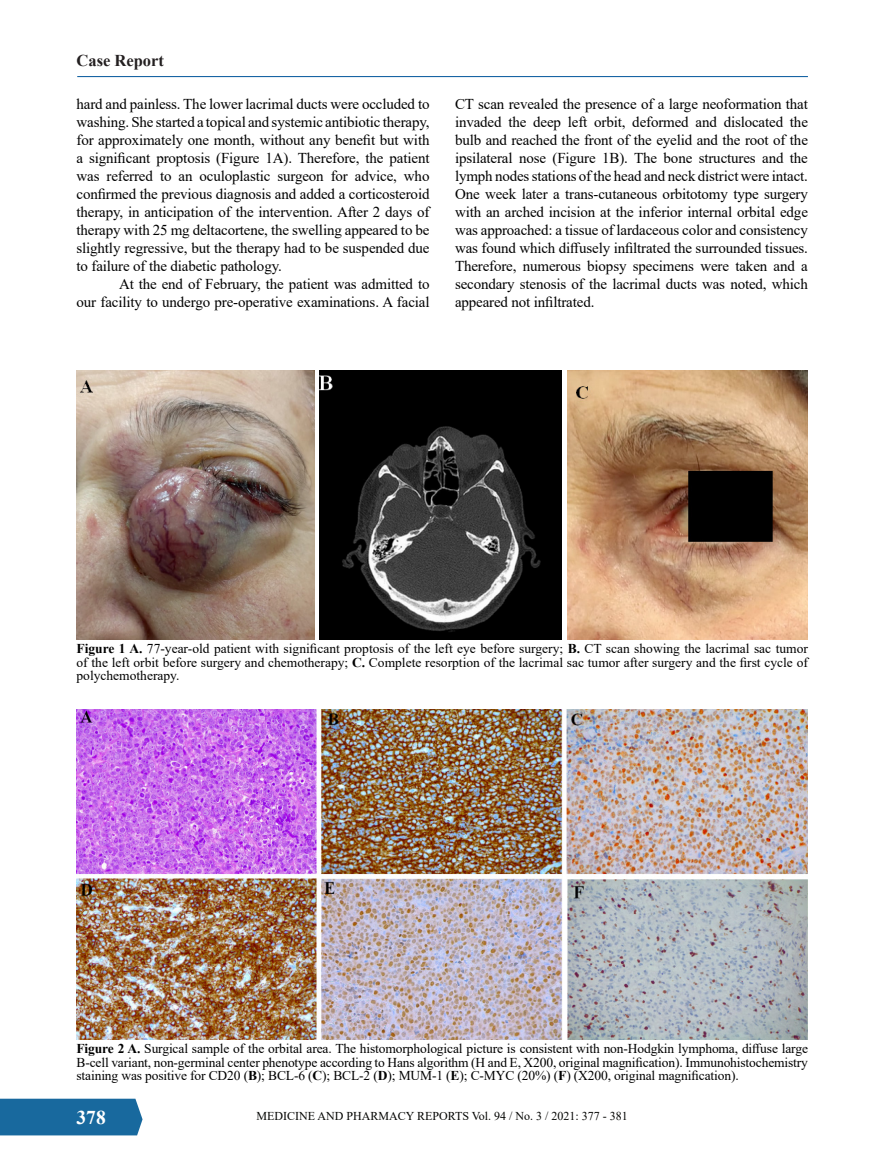
<style>
.page{position:relative;width:893px;height:1149px;background:#fff}
.page>*{position:absolute;margin:0;border:0;box-sizing:border-box;transform-origin:0 0}
.REFERINTE{font:700 19.5px "Times New Roman";color:#fff}
.t1{font:700 16.5px "Times New Roman";color:#231f20}
.t2{font:15px/18px "Times New Roman";letter-spacing:-.01em;color:#000;text-align:justify}
.t3{font:13.5px/13.5px "Times New Roman";letter-spacing:-.01em;color:#000;text-align:justify}
.t4{font:12px "Times New Roman";color:#040503}
.s1{font-weight:700}
</style>
<div class="page">
<div style="left:0;top:1098px;width:143px;height:36px;background:#18699e"></div>
<hr style="left:77px;top:76px;width:731px;height:1px;background:#01569b">
<img style="left:77px;top:370px;width:238px;height:269px">
<img style="left:320px;top:370px;width:242px;height:269px">
<img style="left:567px;top:370px;width:241px;height:269px">
<img style="left:77px;top:709px;width:731px;height:330px">
<p class="t1" style="left:77px;top:48px;width:89px">Case Report</p>
<p class="t2" style="left:77px;top:95px;width:354px">hard and painless. The lower lacrimal ducts were occluded to washing. She started a topical and systemic antibiotic therapy, for approximately one month, without any benefit but with a significant proptosis (Figure 1A). Therefore, the patient was referred to an oculoplastic surgeon for advice, who confirmed the previous diagnosis and added a corticosteroid therapy, in anticipation of the intervention. After 2 days of therapy with 25 mg deltacortene, the swelling appeared to be slightly regressive, but the therapy had to be suspended due to failure of the diabetic pathology.</p>
<p class="t2" style="left:77px;top:275px;width:354px;text-align:right">At the end of February, the patient was admitted to<br>our facility to undergo pre-operative examinations. A facial</p>
<p class="t2" style="left:455px;top:95px;width:354px">CT scan revealed the presence of a large neoformation that invaded the deep left orbit, deformed and dislocated the bulb and reached the front of the eyelid and the root of the ipsilateral nose (Figure 1B). The bone structures and the lymph nodes stations of the head and neck district were intact.<br>One week later a trans-cutaneous orbitotomy type surgery with an arched incision at the inferior internal orbital edge was approached: a tissue of lardaceous color and consistency was found which diffusely infiltrated the surrounded tissues.<br>Therefore, numerous biopsy specimens were taken and a secondary stenosis of the lacrimal ducts was noted, which appeared not infiltrated.</p>
<p class="t3" style="left:77px;top:641px;width:733px"><span class="s1">Figure 1 A.</span> 77-year-old patient with significant proptosis of the left eye before surgery; <span class="s1">B.</span> CT scan showing the lacrimal sac tumor of the left orbit before surgery and chemotherapy; <span class="s1">C.</span> Complete resorption of the lacrimal sac tumor after surgery and the first cycle of polychemotherapy.</p>
<p class="t3" style="left:77px;top:1041px;width:733px"><span class="s1">Figure 2 A.</span> Surgical sample of the orbital area. The histomorphological picture is consistent with non-Hodgkin lymphoma, diffuse large B-cell variant, non-germinal center phenotype according to Hans algorithm (H and E, X200, original magnification). Immunohistochemistry staining was positive for CD20 (<span class="s1">B</span>); BCL-6 (<span class="s1">C</span>); BCL-2 (<span class="s1">D</span>); MUM-1 (<span class="s1">E</span>); C-MYC (20%) (<span class="s1">F</span>) (X200, original magnification).</p>
<p class="REFERINTE" style="left:77px;top:1102px;width:31px">378</p>
<p class="t4" style="left:256px;top:1106px;width:373px">MEDICINE AND PHARMACY REPORTS Vol. 94 / No. 3 / 2021: 377 - 381</p>
</div>
